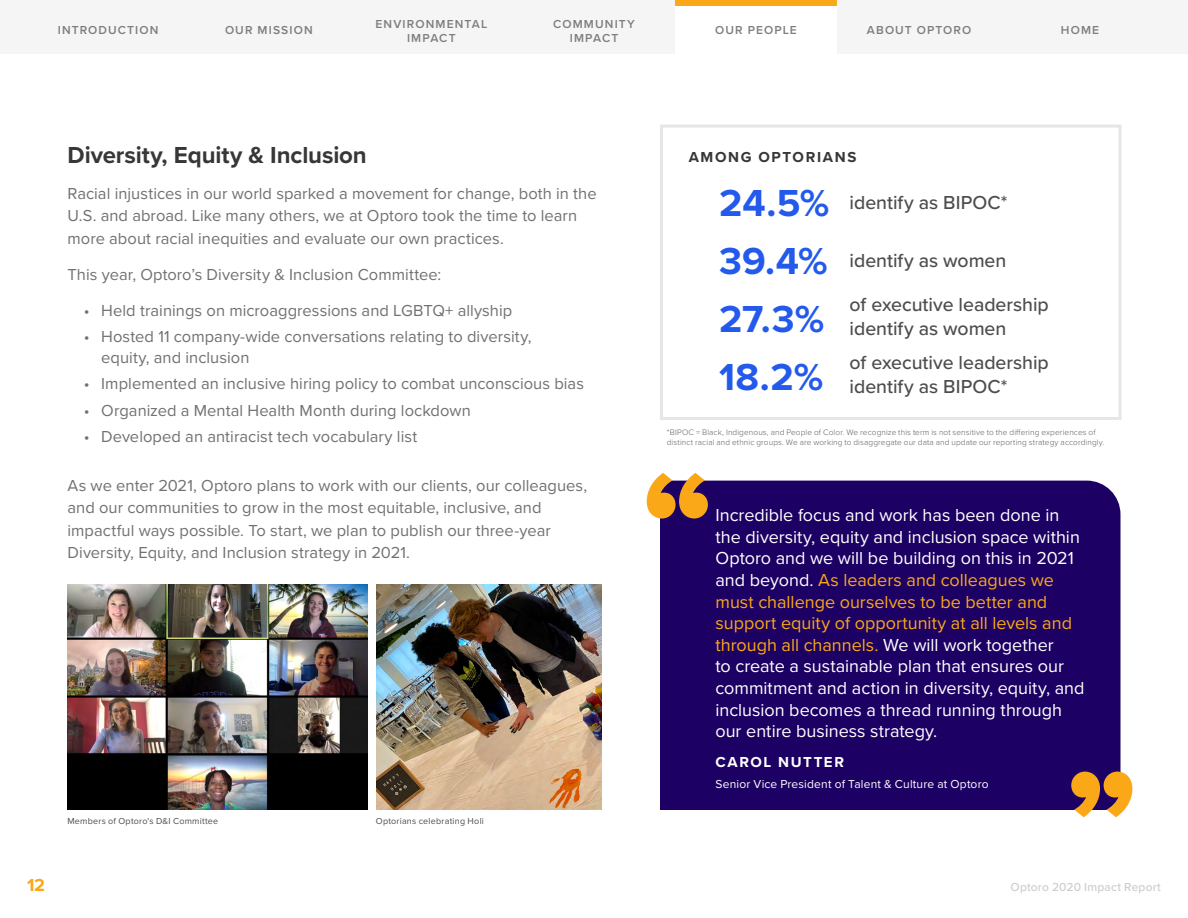
<style>
.page{position:relative;width:1188px;height:918px;background:#fff}
.page>*{position:absolute;margin:0;border:0;box-sizing:border-box;transform-origin:0 0}
.t1{font:700 39px/58.1px "Proxima Nova";color:#235aeb}
.t2{font:700 24px "Proxima Nova";letter-spacing:-.005em;color:#373737}
.t3{font:500 19.5px/24px "Proxima Nova";color:#4d4d4d}
.t4{font:18px/21.6px "Proxima Nova";color:#fff}
.t5{font:700 18px "Proxima Nova";color:#faa818}
.t6{font:16.5px/22.5px "Proxima Nova";letter-spacing:.005em;color:#717171}
.t7{font:700 15px "Proxima Nova";letter-spacing:.11em;color:#373737}
.t8{font:700 15px "Proxima Nova";letter-spacing:.11em;color:#fff}
.t9{font:600 12px/13.5px "Proxima Nova";letter-spacing:.095em;color:#7d7d7d;text-align:center}
.t10{font:12px "Proxima Nova";letter-spacing:.015em;color:#fff}
.t11{font:500 12px "Proxima Nova";letter-spacing:.015em;color:#ccc}
.t12{font:9px "Proxima Nova";letter-spacing:.025em;color:#4d4d4d}
.t13{font:300 8.25px/10.5px "Proxima Nova";letter-spacing:.015em;color:#5f5f5f}
.s1{color:#faa818}
</style>
<div class="page">
<div style="left:660px;top:125px;width:462px;height:295px;border:3px solid #e6e6e6"></div>
<div style="left:660px;top:481px;width:460px;height:329px;background:#1c0063"></div>
<img style="left:67px;top:585px;width:301px;height:225px">
<img style="left:376px;top:584px;width:226px;height:226px">
<svg style="left:647px;top:473px;width:61px;height:46px;background:#c78e4b"></svg>
<svg style="left:1071px;top:772px;width:61px;height:45px;background:#c88e49"></svg>
<div style="left:0;top:0;width:1188px;height:54px;background:#f5f5f5"></div>
<div style="left:675px;top:0;width:162px;height:54px;background:#fff"></div>
<div style="left:675px;top:0;width:162px;height:6px;background:#faa818"></div>
<p class="t9" style="left:225px;top:23px;width:89px">OUR MISSION</p>
<p class="t9" style="left:375px;top:17px;width:113px">ENVIRONMENTAL<br>IMPACT</p>
<p class="t9" style="left:553px;top:17px;width:83px">COMMUNITY<br>IMPACT</p>
<p class="t9" style="left:58px;top:23px;width:102px">INTRODUCTION</p>
<p class="t9" style="left:715px;top:23px;width:83px">OUR PEOPLE</p>
<p class="t9" style="left:867px;top:23px;width:106px">ABOUT OPTORO</p>
<p class="t9" style="left:1061px;top:23px;width:40px">HOME</p>
<h2 class="t2" style="left:68px;top:137px;width:301px">Diversity, Equity &amp; Inclusion</h2>
<p class="t6" style="left:68px;top:181px;width:531px">Racial injustices in our world sparked a movement for change, both in the<br>U.S. and abroad. Like many others, we at Optoro took the time to learn more about racial inequities and evaluate our own practices.</p>
<p class="t6" style="left:68px;top:262px;width:375px">This year, Optoro’s Diversity &amp; Inclusion Committee:</p>
<p class="t6" style="left:84px;top:298px;width:430px">• Held trainings on microaggressions and LGBTQ+ allyship</p>
<p class="t6" style="left:101px;top:325px;width:432px;line-height:21px;text-indent:-17px">• Hosted 11 company-wide conversations relating to diversity, equity, and inclusion</p>
<p class="t6" style="left:84px;top:372px;width:502px">• Implemented an inclusive hiring policy to combat unconscious bias</p>
<p class="t6" style="left:84px;top:398px;width:388px">• Organized a Mental Health Month during lockdown</p>
<p class="t6" style="left:84px;top:425px;width:335px">• Developed an antiracist tech vocabulary list</p>
<p class="t6" style="left:68px;top:473px;width:521px">As we enter 2021, Optoro plans to work with our clients, our colleagues, and our communities to grow in the most equitable, inclusive, and impactful ways possible. To start, we plan to publish our three-year Diversity, Equity, and Inclusion strategy in 2021.</p>
<p class="t12" style="left:67px;top:814px;width:152px">Members of Optoro's D&amp;I Committee</p>
<p class="t12" style="left:376px;top:814px;width:110px">Optorians celebrating Holi</p>
<p class="t7" style="left:689px;top:146px;width:169px">AMONG OPTORIANS</p>
<p class="t3" style="left:850px;top:190px;width:159px">identify as BIPOC*</p>
<h1 class="t1" style="left:719px;top:173px;width:112px">24.5%<br>39.4%<br>27.3%<br>18.2%</h1>
<p class="t3" style="left:850px;top:247px;width:158px">identify as women</p>
<p class="t3" style="left:850px;top:292px;width:201px">of executive leadership identify as women</p>
<p class="t3" style="left:850px;top:350px;width:201px">of executive leadership identify as BIPOC*</p>
<p class="t13" style="left:667px;top:426px;width:439px">*BIPOC = Black, Indigenous, and People of Color. We recognize this term is not sensitive to the differing experiences of distinct racial and ethnic groups. We are working to disaggregate our data and update our reporting strategy accordingly.</p>
<p class="t4" style="left:716px;top:504px;width:371px">Incredible focus and work has been done in the diversity, equity and inclusion space within Optoro and we will be building on this in 2021 and beyond. <span class="s1">As leaders and colleagues we must challenge ourselves to be better and support equity of opportunity at all levels and through all channels.</span> We will work together<br>to create a sustainable plan that ensures our commitment and action in diversity, equity, and inclusion becomes a thread running through our entire business strategy.</p>
<p class="t8" style="left:716px;top:750px;width:130px">CAROL NUTTER</p>
<p class="t10" style="left:716px;top:775px;width:275px">Senior Vice President of Talent &amp; Culture at Optoro</p>
<p class="t5" style="left:27px;top:872px;width:20px">12</p>
<p class="t11" style="left:1011px;top:878px;width:152px">Optoro 2020 Impact Report</p>
</div>
